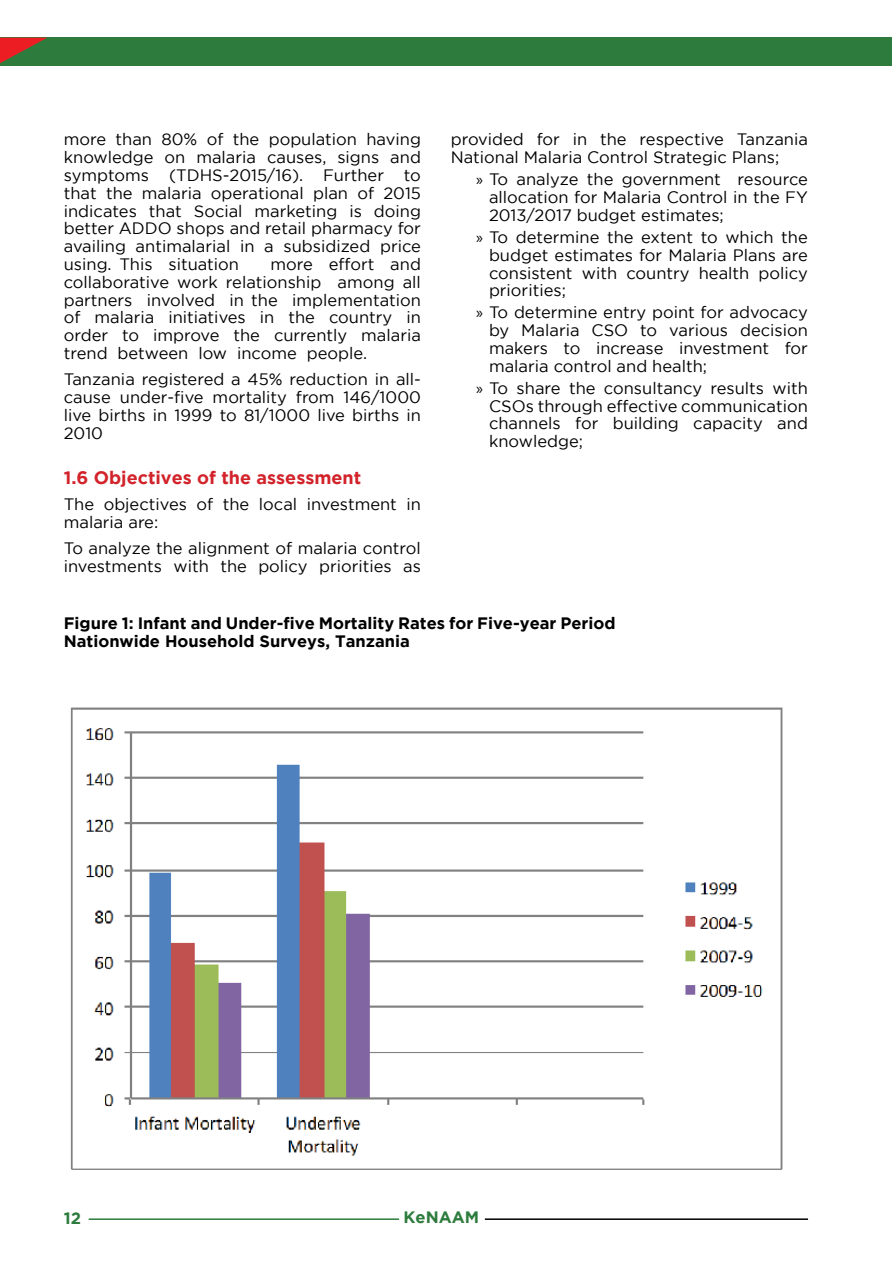
<style>
.page{position:relative;width:893px;height:1263px;background:#fff}
.page>*{position:absolute;margin:0;border:0;box-sizing:border-box;transform-origin:0 0}
.t1{font:700 18px "Gotham";color:#d2232a}
.t2{font:16.5px/17.9px "Gotham";color:#000;text-align:justify}
.t3{font:700 16.5px/17.9px "Gotham";color:#000}
.t4{font:700 16.5px "Gotham";color:#2d7c3d}
.s1{font-family:"Myriad Pro"}
</style>
<div class="page">
<hr style="left:89px;top:1218px;width:310px;height:2px;background:#2d7c3d">
<hr style="left:485px;top:1218px;width:323px;height:2px;background:#000">
<div style="left:0;top:37px;width:892px;height:29px;background:#2d7c3d"></div>
<svg style="left:0;top:38px;width:47px;height:25px"></svg>
<img style="left:70px;top:707px;width:713px;height:463px">
<p class="t2" style="left:64px;top:130px;width:359px">more than 80% of the population having knowledge on malaria causes, signs and symptoms (TDHS-2015/16). Further to that the malaria operational plan of 2015 indicates that Social marketing is doing better ADDO shops and retail pharmacy for availing antimalarial in a subsidized price using. This situation</p>
<p class="t2" style="left:64px;top:255px;width:359px;text-indent:207px">more effort and collaborative work relationship among all partners involved in the implementation of malaria initiatives in the country in order to improve the currently malaria trend between low income people.</p>
<p class="t2" style="left:64px;top:370px;width:359px">Tanzania registered a 45% reduction in all&shy;cause under-five mortality from 146/1000 live births in 1999 to 81/1000 live births in 2010</p>
<p class="t1" style="left:64px;top:467px;width:299px">1.6 Objectives of the assessment</p>
<p class="t2" style="left:64px;top:495px;width:359px">The objectives of the local investment in malaria are:</p>
<p class="t2" style="left:64px;top:539px;width:359px">To analyze the alignment of malaria control investments with the policy priorities as</p>
<p class="t2" style="left:451px;top:130px;width:359px">provided for in the respective Tanzania<br>National Malaria Control Strategic Plans;</p>
<p class="t2" style="left:489px;top:170px;width:320px;text-indent:-13px"><span class="s1">»</span> To analyze the government resource allocation for Malaria Control in the FY 2013/2017 budget estimates;</p>
<p class="t2" style="left:489px;top:228px;width:320px;text-indent:-13px"><span class="s1">»</span> To determine the extent to which the budget estimates for Malaria Plans are consistent with country health policy priorities;</p>
<p class="t2" style="left:489px;top:303px;width:320px;text-indent:-13px"><span class="s1">»</span> To determine entry point for advocacy by Malaria CSO to various decision makers to increase investment for malaria control and health;</p>
<p class="t2" style="left:489px;top:379px;width:320px;text-indent:-13px"><span class="s1">»</span> To share the consultancy results with CSOs through effective communication channels for building capacity and knowledge;</p>
<p class="t3" style="left:64px;top:614px;width:553px">Figure 1: Infant and Under-five Mortality Rates for Five-year Period<br>Nationwide Household Surveys, Tanzania</p>
<p class="t4" style="left:64px;top:1208px;width:19px">12</p>
<p class="t4" style="left:404px;top:1207px;width:77px">KeNAAM</p>
</div>
